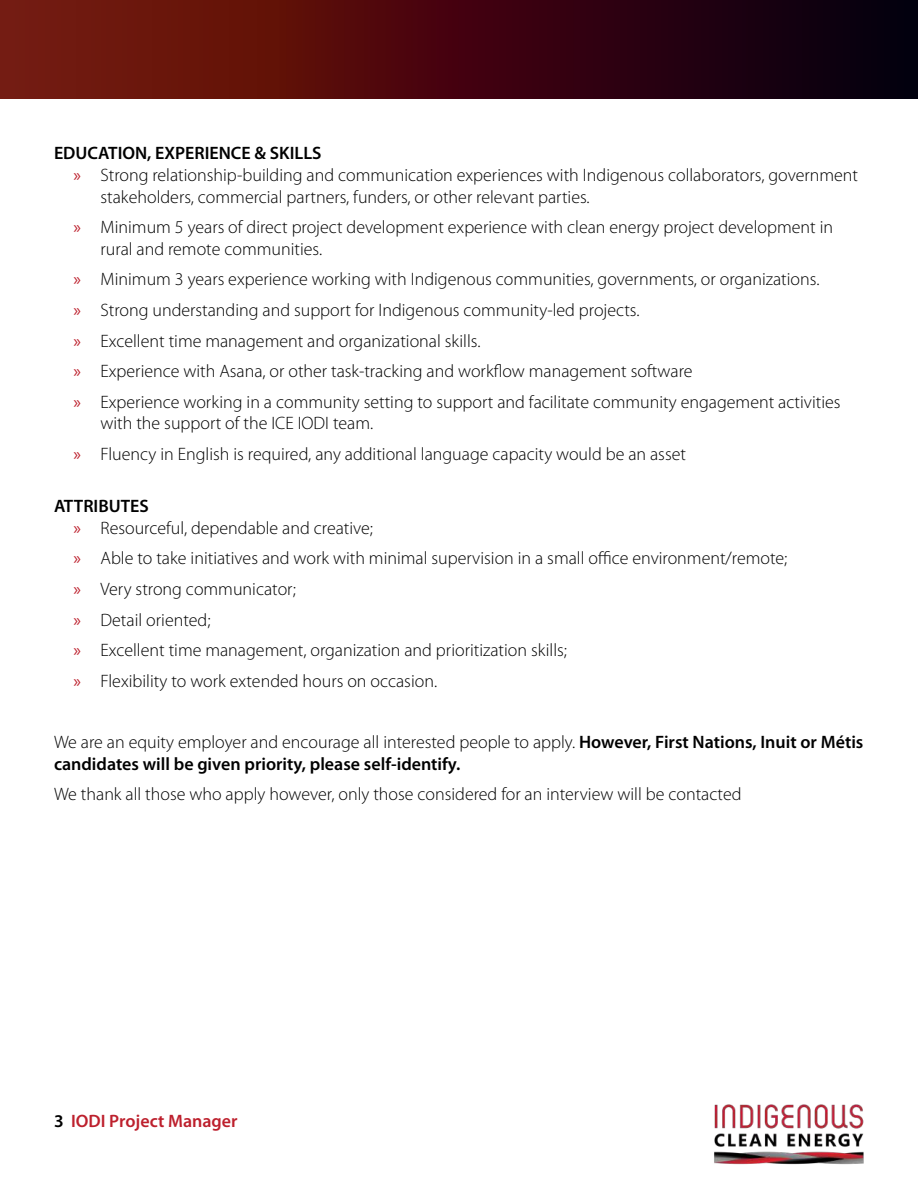
<style>
.page{position:relative;width:918px;height:1188px;background:#fff}
.page>*{position:absolute;margin:0;border:0;box-sizing:border-box;transform-origin:0 0}
.t1{font:300 18px/30.6px "Myriad Pro";color:#000}
.t2{font:600 18px/21.6px "Myriad Pro";color:#000}
.t3{font:600 18px "Myriad Pro";color:#bd202d}
.s1{font-weight:400;color:#bd202d}
.s2{font-weight:600}
.s3{font-weight:300}
.s4{color:#000}
</style>
<div class="page">
<img style="left:714px;top:1104px;width:150px;height:61px">
<img style="left:0;top:0;width:918px;height:99px">
<p class="t2" style="left:54px;top:144px;width:269px">EDUCATION, EXPERIENCE &amp; SKILLS</p>
<p class="t1" style="left:73px;top:161px;width:786px"><span class="s1">»</span> Strong relationship-building and communication experiences with Indigenous collaborators, government</p>
<p class="t1" style="left:100px;top:183px;width:491px">stakeholders, commercial partners, funders, or other relevant parties.</p>
<p class="t1" style="left:100px;top:218px;width:734px;line-height:21.6px;text-indent:-27px"><span class="s1">»</span> Minimum 5 years of direct project development experience with clean energy project development in rural and remote communities.</p>
<p class="t1" style="left:73px;top:266px;width:769px"><span class="s1">»</span> Minimum 3 years experience working with Indigenous communities, governments, or organizations.<br><span class="s1">»</span> Strong understanding and support for Indigenous community-led projects.<br><span class="s1">»</span> Excellent time management and organizational skills.<br><span class="s1">»</span> Experience with Asana, or other task-tracking and workflow management software<br><span class="s1">»</span> Experience working in a community setting to support and facilitate community engagement activities</p>
<p class="t1" style="left:73px;top:409px;width:614px;text-indent:27px">with the support of the ICE IODI team.<br><span class="s1">»</span> Fluency in English is required, any additional language capacity would be an asset</p>
<p class="t1" style="left:73px;top:497px;width:301px;line-height:21.6px;text-indent:-19px"><span class="s2">ATTRIBUTES<br></span><span class="s1">»</span> Resourceful, dependable and creative;</p>
<p class="t1" style="left:73px;top:545px;width:715px"><span class="s1">»</span> Able to take initiatives and work with minimal supervision in a small office environment/remote; <span class="s1">»</span> Very strong communicator;<br><span class="s1">»</span> Detail oriented;<br><span class="s1">»</span> Excellent time management, organization and prioritization skills;<br><span class="s1">»</span> Flexibility to work extended hours on occasion.</p>
<p class="t2" style="left:54px;top:733px;width:811px"><span class="s3">We are an equity employer and encourage all interested people to apply.</span> However, First Nations, Inuit or Métis candidates will be given priority, please self-identify.</p>
<p class="t1" style="left:54px;top:780px;width:689px">We thank all those who apply however, only those considered for an interview will be contacted</p>
<p class="t3" style="left:54px;top:1114px;width:185px"><span class="s4">3</span> IODI Project Manager</p>
</div>
